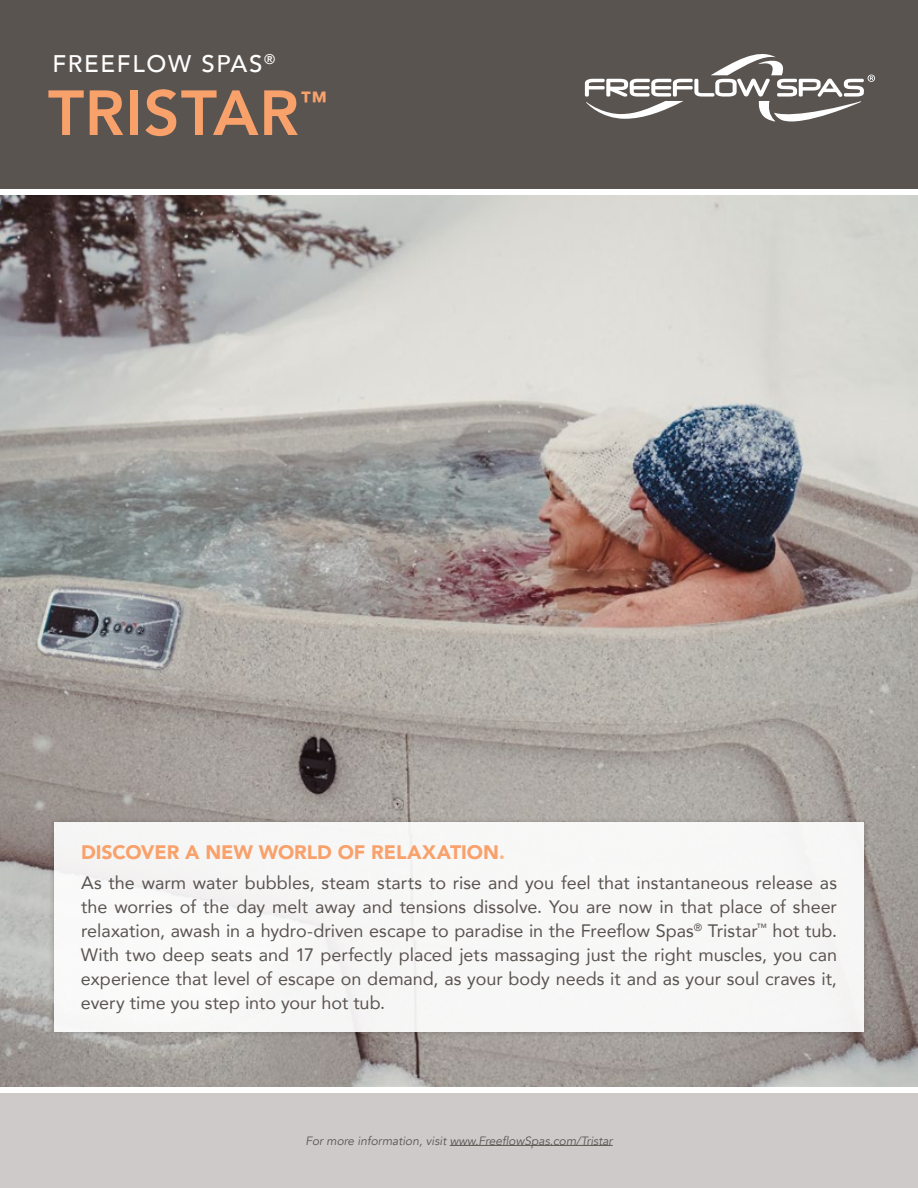
<style>
.page{position:relative;width:918px;height:1188px;background:#fff}
.page>*{position:absolute;margin:0;border:0;box-sizing:border-box;transform-origin:0 0}
.t1{font:800 63px "Avenir";letter-spacing:.01em;color:#f8a16b}
.t2{font:800 26.25px "Avenir";color:#f8a16b}
.t3{font:500 24px "Avenir";letter-spacing:.07em;color:#fff}
.t4{font:900 19.5px "Avenir";color:#f8a16b}
.t5{font:18px/24px "Avenir";color:#5a5450;text-align:justify}
.t6{font:italic 12px "Avenir";color:#5a5450}
.s1{color:#fab283}
</style>
<div class="page">
<div style="left:0;top:1094px;width:918px;height:94px;background:#cecac9"></div>
<div style="left:0;top:0;width:918px;height:189px;background:#5a5450"></div>
<img style="left:0;top:196px;width:918px;height:891px">
<div style="left:48px;top:816px;width:822px;height:222px;background:#000;opacity:.25"></div>
<div style="left:54px;top:823px;width:810px;height:209px;background:#f7f7f7"></div>
<svg style="left:585px;top:54px;width:290px;height:68px"></svg>
<hr style="left:450px;top:1145px;width:163px;height:1px;background:#5a5450">
<h3 class="t3" style="left:52px;top:43px;width:224px">FREEFLOW SPAS<sup>®</sup></h3>
<h1 class="t1" style="left:48px;top:64px;width:252px">TRISTAR</h1>
<h2 class="t2" style="left:300px;top:80px;width:28px">™</h2>
<p class="t4" style="left:81px;top:835px;width:425px">DISCOVER A NEW WORLD OF RELAXATION<span class="s1">.</span></p>
<p class="t5" style="left:81px;top:870px;width:758px">As the warm water bubbles, steam starts to rise and you feel that instantaneous release as the worries of the day melt away and tensions dissolve. You are now in that place of sheer relaxation, awash in a hydro-driven escape to paradise in the Freeflow Spas<sup>®</sup> Tristar<sup>™</sup> hot tub.<br>With two deep seats and 17 perfectly placed jets massaging just the right muscles, you can experience that level of escape on demand, as your body needs it and as your soul craves it, every time you step into your hot tub.</p>
<p class="t6" style="left:305px;top:1133px;width:309px">For more information, visit www.FreeflowSpas.com/Tristar</p>
</div>
